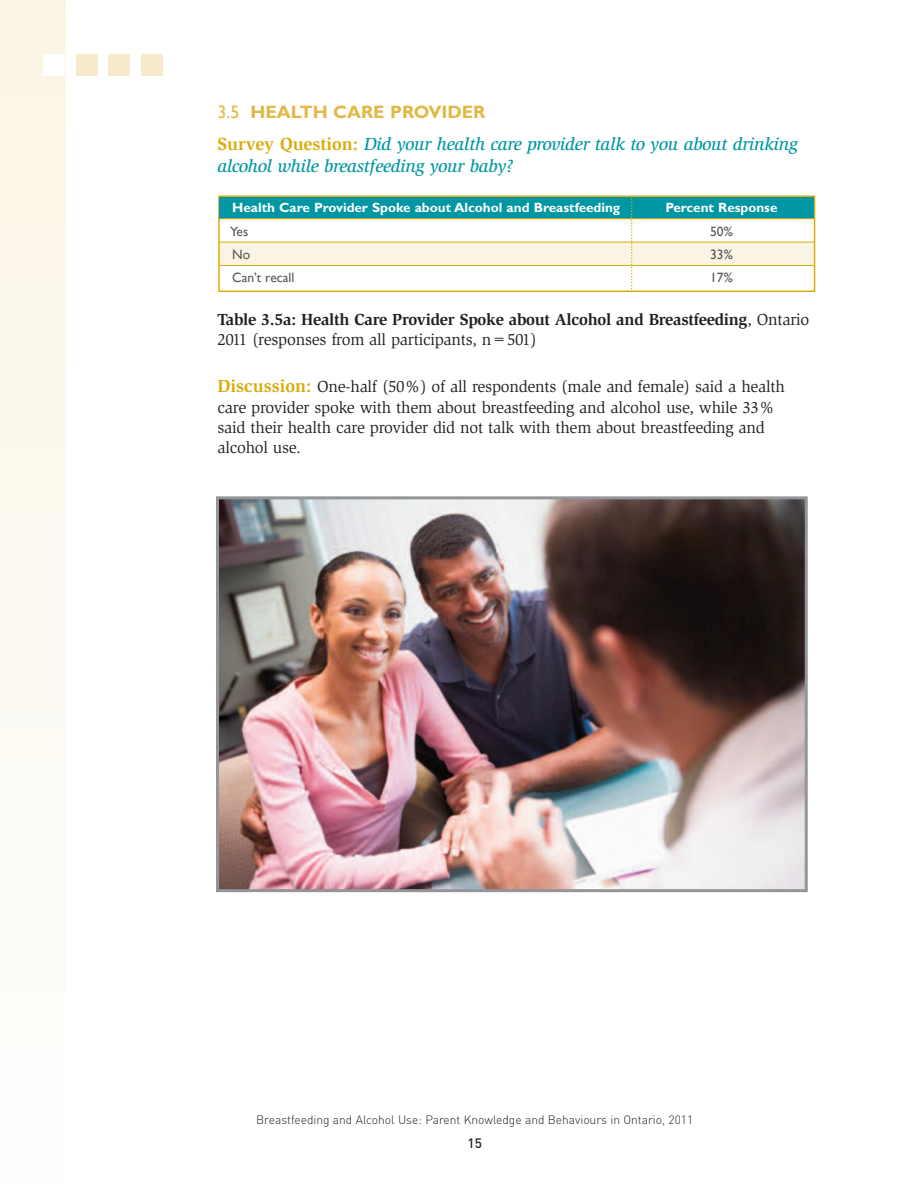
<style>
.page{position:relative;width:918px;height:1188px;background:#fff}
.page>*{position:absolute;margin:0;border:0;box-sizing:border-box;transform-origin:0 0}
.t1{font:italic 500 18px/22.5px "Slimbach";letter-spacing:-.015em;color:#0097a4}
.t2{font:700 18px "Gill Sans";color:#e0b946}
.t3{font:16.5px/20.2px "Slimbach";letter-spacing:-.015em;color:#231f20}
.t4{font:700 16.5px/20.2px "Slimbach";letter-spacing:-.015em;color:#231f20}
.t5{font:700 13.5px "Gill Sans";color:#fff}
.t6{font:13.5px "Gill Sans";color:#57585a}
.t7{font:500 13.5px "DIN";color:#231f20}
.t8{font:300 12px "DIN";color:#231f20}
.s1{font-weight:400}
.s2{font-weight:700;font-style:normal;color:#d9ac0c}
.s3{font-weight:700;font-size:18px;color:#d9ac0c}
</style>
<div class="page">
<div style="left:0;top:0;width:65px;height:1188px;background:linear-gradient(to right,#fdf9f1,#fdf9f1)"></div>
<div style="left:44px;top:54px;width:21px;height:22px;background:#fff"></div>
<div style="left:76px;top:54px;width:22px;height:22px;background:#f6ebcc"></div>
<div style="left:108px;top:54px;width:22px;height:22px;background:#f6ebcc"></div>
<div style="left:141px;top:54px;width:21px;height:22px;background:#f6ebcc"></div>
<div style="left:220px;top:242px;width:594px;height:24px;background:#faf4e4"></div>
<div style="left:218px;top:195px;width:597px;height:97px;border:2px solid #d9ac0c"></div>
<div style="left:220px;top:197px;width:594px;height:22px;background:#0097a4"></div>
<hr style="left:220px;top:218px;width:594px;height:1px;background:#d9ac0c">
<hr style="left:220px;top:242px;width:594px;height:1px;background:#d9ac0c">
<hr style="left:220px;top:265px;width:594px;height:1px;background:#d9ac0c">
<svg style="left:631px;top:196px;width:1px;height:96px"></svg>
<img style="left:220px;top:500px;width:584px;height:388px">
<div style="left:216px;top:496px;width:592px;height:396px;border:3px solid #939598"></div>
<p class="t2" style="left:218px;top:106px;width:269px"><span class="s1">3.5</span> HEALTH CARE PROVIDER</p>
<p class="t1" style="left:218px;top:134px;width:582px"><span class="s2">Survey Question:</span> Did your health care provider talk to you about drinking alcohol while breastfeeding your baby?</p>
<p class="t5" style="left:232px;top:202px;width:390px">Health Care Provider Spoke about Alcohol and Breastfeeding</p>
<p class="t5" style="left:666px;top:202px;width:113px">Percent Response</p>
<p class="t6" style="left:230px;top:223px;width:20px">Yes</p>
<p class="t6" style="left:710px;top:223px;width:24px">50%</p>
<p class="t6" style="left:232px;top:247px;width:19px">No</p>
<p class="t6" style="left:710px;top:247px;width:24px">33%</p>
<p class="t6" style="left:232px;top:270px;width:64px">Can’t recall</p>
<p class="t6" style="left:710px;top:270px;width:24px">17%</p>
<p class="t4" style="left:217px;top:311px;width:593px">Table 3.5a: Health Care Provider Spoke about Alcohol and Breastfeeding<span class="s1">, Ontario<br>2011 (responses from all participants, n=501)</span></p>
<p class="t3" style="left:218px;top:378px;width:569px"><span class="s3">Discussion:</span> One-half (50%) of all respondents (male and female) said a health care provider spoke with them about breastfeeding and alcohol use, while 33% said their health care provider did not talk with them about breastfeeding and alcohol use.</p>
<p class="t8" style="left:256px;top:1113px;width:439px">Breastfeeding and Alcohol Use: Parent Knowledge and Behaviours in Ontario, 2011</p>
<p class="t7" style="left:468px;top:1136px;width:16px">15</p>
</div>
